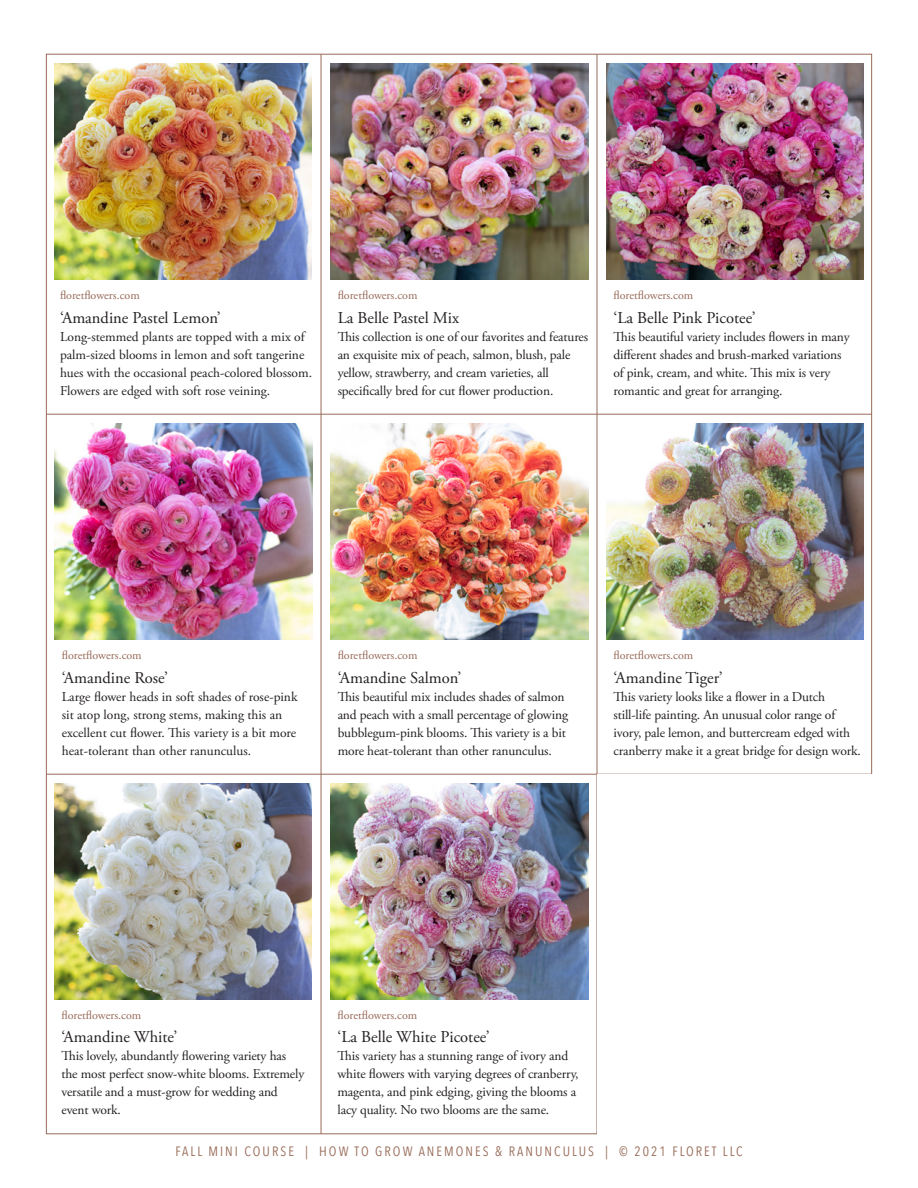
<style>
.page{position:relative;width:918px;height:1188px;background:#fff}
.page>*{position:absolute;margin:0;border:0;box-sizing:border-box;transform-origin:0 0}
.Flower_Name{font:16.5px "Adobe Garamond Pro";color:#231f20}
.Flower_Description{font:13.5px/18px "Adobe Garamond Pro";letter-spacing:-.01em;color:#231f20}
.t1{font:13.5px "Avenir Next Condensed";letter-spacing:.15em;color:#986b58}
.URL{font:12px "Adobe Garamond Pro";color:#986b58}
</style>
<div class="page">
<hr style="left:321px;top:54px;width:1px;height:1080px;background:#986b58">
<hr style="left:597px;top:54px;width:1px;height:1080px;background:#986b58">
<hr style="left:46px;top:414px;width:826px;height:1px;background:#986b58">
<hr style="left:46px;top:774px;width:826px;height:1px;background:#986b58">
<img style="left:54px;top:63px;width:258px;height:217px">
<img style="left:330px;top:63px;width:258px;height:217px">
<img style="left:606px;top:63px;width:258px;height:217px">
<img style="left:54px;top:423px;width:258px;height:217px">
<img style="left:330px;top:423px;width:258px;height:217px">
<img style="left:606px;top:423px;width:258px;height:217px">
<img style="left:54px;top:783px;width:258px;height:216px">
<img style="left:330px;top:783px;width:258px;height:216px">
<div style="left:597px;top:774px;width:277px;height:361px;background:#fff"></div>
<p class="URL" style="left:60px;top:288px;width:81px">floretflowers.com</p>
<p class="Flower_Name" style="left:60px;top:307px;width:162px">‘Amandine Pastel Lemon’</p>
<p class="Flower_Description" style="left:60px;top:328px;width:254px">Long-stemmed plants are topped with a mix of palm-sized blooms in lemon and soft tangerine hues with the occasional peach-colored blossom.<br>Flowers are edged with soft rose veining.</p>
<p class="URL" style="left:338px;top:288px;width:81px">floretflowers.com</p>
<p class="Flower_Name" style="left:338px;top:307px;width:123px">La Belle Pastel Mix</p>
<p class="Flower_Description" style="left:338px;top:328px;width:252px">This collection is one of our favorites and features an exquisite mix of peach, salmon, blush, pale yellow, strawberry, and cream varieties, all specifically bred for cut flower production.</p>
<p class="URL" style="left:614px;top:288px;width:81px">floretflowers.com</p>
<p class="Flower_Name" style="left:614px;top:307px;width:144px">‘La Belle Pink Picotee’</p>
<p class="Flower_Description" style="left:614px;top:328px;width:238px">This beautiful variety includes flowers in many different shades and brush-marked variations of pink, cream, and white. This mix is very romantic and great for arranging.</p>
<p class="URL" style="left:62px;top:648px;width:81px">floretflowers.com</p>
<p class="Flower_Name" style="left:62px;top:667px;width:108px">‘Amandine Rose’</p>
<p class="Flower_Description" style="left:62px;top:688px;width:237px">Large flower heads in soft shades of rose-pink sit atop long, strong stems, making this an excellent cut flower. This variety is a bit more heat-tolerant than other ranunculus.</p>
<p class="URL" style="left:338px;top:648px;width:81px">floretflowers.com</p>
<p class="Flower_Name" style="left:338px;top:667px;width:125px">‘Amandine Salmon’</p>
<p class="Flower_Description" style="left:338px;top:688px;width:232px">This beautiful mix includes shades of salmon and peach with a small percentage of glowing bubblegum-pink blooms. This variety is a bit more heat-tolerant than other ranunculus.</p>
<p class="URL" style="left:614px;top:648px;width:81px">floretflowers.com</p>
<p class="Flower_Name" style="left:614px;top:667px;width:111px">‘Amandine Tiger’</p>
<p class="Flower_Description" style="left:614px;top:688px;width:249px">This variety looks like a flower in a Dutch still-life painting. An unusual color range of ivory, pale lemon, and buttercream edged with cranberry make it a great bridge for design work.</p>
<p class="URL" style="left:62px;top:1008px;width:81px">floretflowers.com</p>
<p class="Flower_Name" style="left:62px;top:1027px;width:117px">‘Amandine White’</p>
<p class="Flower_Description" style="left:62px;top:1047px;width:244px">This lovely, abundantly flowering variety has the most perfect snow-white blooms. Extremely versatile and a must-grow for wedding and event work.</p>
<p class="URL" style="left:338px;top:1008px;width:81px">floretflowers.com</p>
<p class="Flower_Name" style="left:338px;top:1027px;width:154px">‘La Belle White Picotee’</p>
<p class="Flower_Description" style="left:338px;top:1047px;width:243px">This variety has a stunning range of ivory and white flowers with varying degrees of cranberry, magenta, and pink edging, giving the blooms a lacy quality. No two blooms are the same.</p>
<p class="t1" style="left:175px;top:1140px;width:569px">FALL MINI COURSE | HOW TO GROW ANEMONES &amp; RANUNCULUS | © 2021 FLORET LLC</p>
</div>
